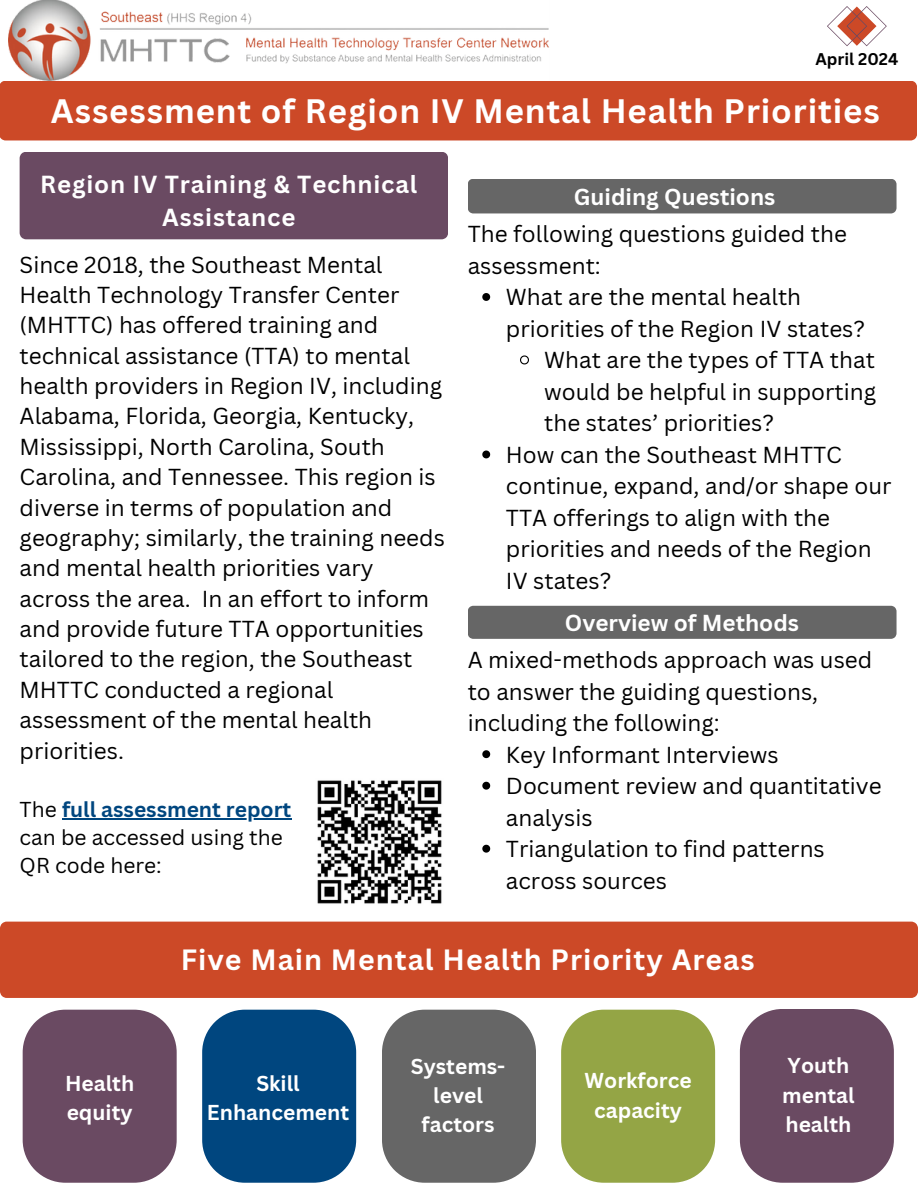
<style>
.page{position:relative;width:918px;height:1188px;background:#fff}
.page>*{position:absolute;margin:0;border:0;box-sizing:border-box;transform-origin:0 0}
.t1{font:700 33px "Canva Sans";letter-spacing:.025em;color:#fff}
.t2{font:700 28.5px "Canva Sans";letter-spacing:.035em;color:#fff}
.t3{font:700 24px/32.7px "Canva Sans";letter-spacing:.035em;color:#fff;text-align:center}
.t4{font:22.5px/30.3px "Canva Sans";color:#000}
.t5{font:700 22.5px "Canva Sans";color:#fff}
.t6{font:700 21px/29.2px "Canva Sans";color:#fff;text-align:center}
.t7{font:21px/28.2px "Canva Sans";color:#000}
.t8{font:700 21px "Canva Sans";color:#00467f}
.t9{font:700 16.5px "Canva Sans";color:#000}
.s1{font-weight:400;color:#000}
</style>
<div class="page">
<div style="left:0;top:81px;width:917px;height:59px;background:#cc4927"></div>
<div style="left:20px;top:152px;width:428px;height:87px;background:#6a4a62"></div>
<svg style="left:482px;top:750px;width:8px;height:8px"></svg>
<svg style="left:482px;top:782px;width:8px;height:8px"></svg>
<svg style="left:482px;top:845px;width:8px;height:8px"></svg>
<svg style="left:482px;top:293px;width:8px;height:8px"></svg>
<svg style="left:520px;top:355px;width:9px;height:10px"></svg>
<svg style="left:482px;top:451px;width:8px;height:7px"></svg>
<div style="left:0;top:922px;width:918px;height:76px;background:#cc4927"></div>
<div style="left:23px;top:1010px;width:154px;height:173px;background:#6a4a62"></div>
<hr style="left:62px;top:818px;width:229px;height:1px;background:#00467f">
<svg style="left:202px;top:1010px;width:154px;height:173px;background:#0f5186"></svg>
<div style="left:382px;top:1010px;width:154px;height:173px;background:#666"></div>
<svg style="left:561px;top:1010px;width:154px;height:173px;background:#9aaa50"></svg>
<div style="left:740px;top:1009px;width:154px;height:174px;background:#6a4a62"></div>
<img style="left:317px;top:780px;width:125px;height:124px">
<svg style="left:827px;top:6px;width:60px;height:40px"></svg>
<img style="left:9px;top:0;width:540px;height:80px">
<div style="left:468px;top:179px;width:428px;height:34px;background:#666"></div>
<div style="left:468px;top:606px;width:429px;height:33px;background:#666"></div>
<h5 class="t9" style="left:815px;top:48px;width:84px">April 2024</h5>
<h3 class="t1" style="left:51px;top:88px;width:830px">Assessment of Region IV Mental Health Priorities</h3>
<h4 class="t3" style="left:40px;top:168px;width:379px">Region IV Training &amp; Technical<br>Assistance</h4>
<p class="t4" style="left:20px;top:249px;width:427px">Since 2018, the Southeast Mental Health Technology Transfer Center (MHTTC) has offered training and technical assistance (TTA) to mental health providers in Region IV, including Alabama, Florida, Georgia, Kentucky, Mississippi, North Carolina, South Carolina, and Tennessee. This region is diverse in terms of population and geography; similarly, the training needs and mental health priorities vary across the area. In an effort to inform and provide future TTA opportunities tailored to the region, the Southeast MHTTC conducted a regional assessment of the mental health priorities.</p>
<h3 class="t8" style="left:20px;top:795px;width:273px"><span class="s1">The</span> full assessment report</h3>
<h4 class="t7" style="left:20px;top:823px;width:265px">can be accessed using the<br>QR code here:</h4>
<h5 class="t5" style="left:574px;top:181px;width:203px">Guiding Questions</h5>
<h3 class="t4" style="left:468px;top:218px;width:381px;line-height:31.5px">The following questions guided the assessment:</h3>
<h4 class="t4" style="left:506px;top:281px;width:361px;line-height:31.5px">What are the mental health priorities of the Region IV states?</h4>
<h6 class="t4" style="left:544px;top:344px;width:334px;line-height:31.5px;text-align:justify">What are the types of TTA that would be helpful in supporting the states’ priorities?</h6>
<p class="t4" style="left:506px;top:438px;width:387px;line-height:31.5px">How can the Southeast MHTTC continue, expand, and/or shape our<br>TTA offerings to align with the priorities and needs of the Region<br>IV states?</p>
<h5 class="t5" style="left:565px;top:607px;width:236px">Overview of Methods</h5>
<p class="t4" style="left:468px;top:644px;width:406px;line-height:31.5px">A mixed-methods approach was used to answer the guiding questions, including the following:</p>
<p class="t4" style="left:506px;top:739px;width:274px">Key Informant Interviews</p>
<p class="t4" style="left:506px;top:770px;width:377px;line-height:31.5px">Document review and quantitative analysis</p>
<h1 class="t4" style="left:506px;top:833px;width:320px;line-height:31.5px">Triangulation to find patterns across sources</h1>
<h5 class="t6" style="left:65px;top:1068px;width:71px;text-align:left">Health equity</h5>
<p class="t2" style="left:181px;top:940px;width:575px">Five Main Mental Health Priority Areas</p>
<h2 class="t6" style="left:207px;top:1068px;width:144px">Skill<br>Enhancement</h2>
<p class="t6" style="left:411px;top:1051px;width:96px">Systems&shy;level factors</p>
<p class="t6" style="left:585px;top:1066px;width:109px">Workforce capacity</p>
<h5 class="t6" style="left:782px;top:1051px;width:74px;text-align:left">Youth mental health</h5>
</div>
